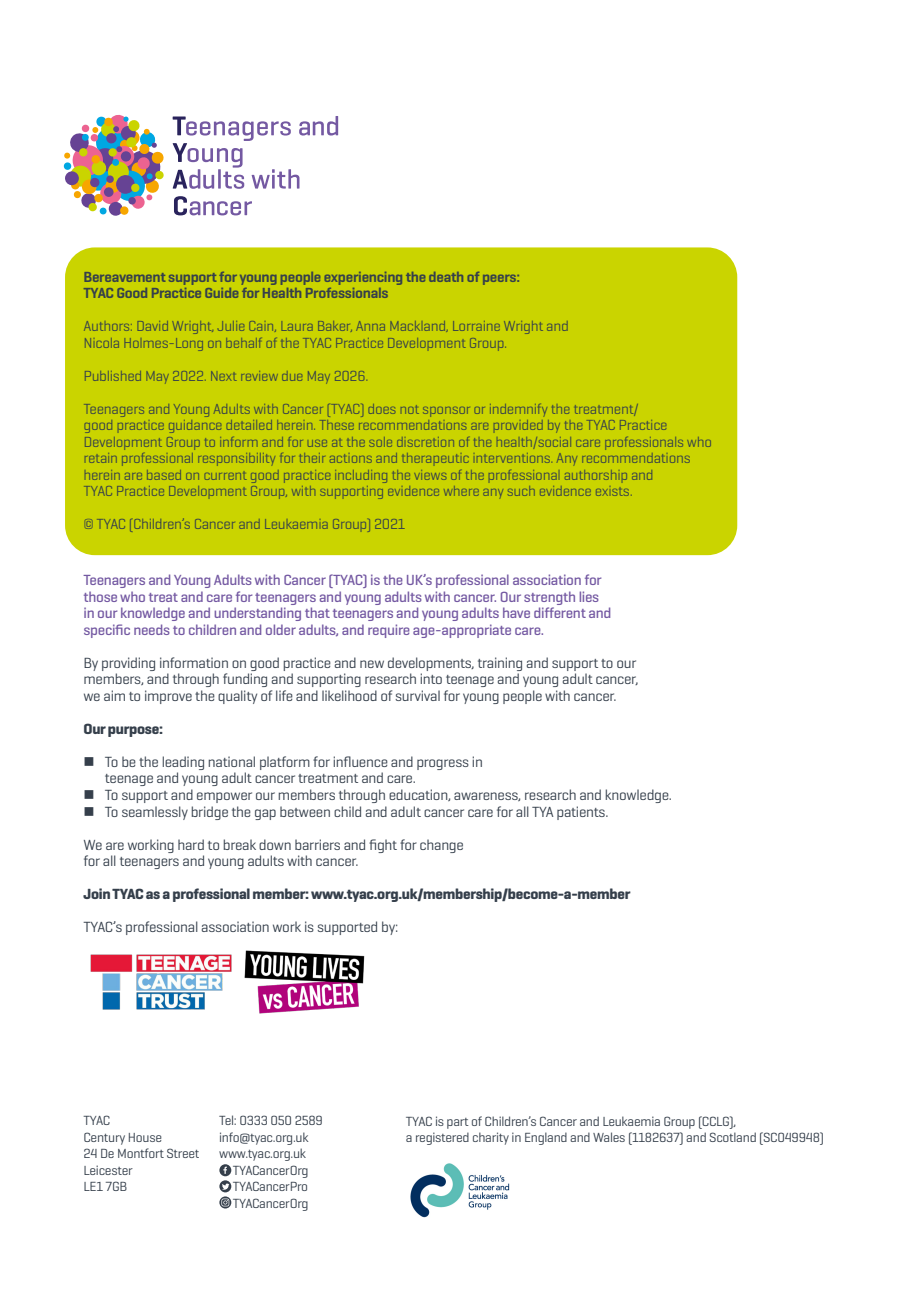
<style>
.page{position:relative;width:919px;height:1289px;background:#fff}
.page>*{position:absolute;margin:0;border:0;box-sizing:border-box;transform-origin:0 0}
.t1{font:15px/16.5px "Geogrotesque";letter-spacing:-.02em;color:#353f4b}
.t2{font:500 15px/16.5px "Geogrotesque";letter-spacing:-.02em;color:#7459a2}
.t3{font:600 15px "Geogrotesque";letter-spacing:-.02em;color:#353f4b}
.t4{font:700 15px "Geogrotesque";letter-spacing:-.02em;color:#353f4b}
.t5{font:13.5px/16.5px "Geogrotesque";letter-spacing:-.02em;color:#353f4b}
</style>
<div class="page">
<div style="left:65px;top:247px;width:672px;height:308px;background:#cad400;border-radius:30px"></div>
<svg style="left:172px;top:116px;width:166px;height:73px"></svg>
<svg style="left:174px;top:196px;width:78px;height:19px"></svg>
<svg style="left:63px;top:114px;width:101px;height:101px"></svg>
<img style="left:90px;top:954px;width:142px;height:56px">
<img style="left:244px;top:950px;width:120px;height:63px">
<img style="left:410px;top:1163px;width:100px;height:55px">
<svg style="left:219px;top:1164px;width:12px;height:44px"></svg>
<p class="t3" style="left:83px;top:267px;width:438px">Bereavement support for young people experiencing the death of peers:</p>
<p class="t3" style="left:83px;top:284px;width:307px">TYAC Good Practice Guide for Health Professionals</p>
<p class="t1" style="left:83px;top:317px;width:487px">Authors: David Wright, Julie Cain, Laura Baker, Anna Mackland, Lorraine Wright and<br>Nicola Holmes-Long on behalf of the TYAC Practice Development Group.</p>
<p class="t1" style="left:83px;top:367px;width:286px">Published May 2022. Next review due May 2026.</p>
<p class="t1" style="left:83px;top:400px;width:630px">Teenagers and Young Adults with Cancer (TYAC) does not sponsor or indemnify the treatment/<br>good practice guidance detailed herein. These recommendations are provided by the TYAC Practice Development Group to inform and for use at the sole discretion of the health/social care professionals who retain professional responsibility for their actions and therapeutic interventions. Any recommendations herein are based on current good practice including the views of the professional authorship and<br>TYAC Practice Development Group, with supporting evidence where any such evidence exists.</p>
<p class="t1" style="left:83px;top:515px;width:323px">© TYAC (Children’s Cancer and Leukaemia Group) 2021</p>
<p class="t2" style="left:83px;top:571px;width:529px">Teenagers and Young Adults with Cancer (TYAC) is the UK’s professional association for those who treat and care for teenagers and young adults with cancer. Our strength lies in our knowledge and understanding that teenagers and young adults have different and specific needs to children and older adults, and require age-appropriate care.</p>
<p class="t1" style="left:83px;top:654px;width:556px">By providing information on good practice and new developments, training and support to our members, and through funding and supporting research into teenage and young adult cancer, we aim to improve the quality of life and likelihood of survival for young people with cancer.</p>
<p class="t4" style="left:83px;top:719px;width:81px">Our purpose:</p>
<p class="t1" style="left:105px;top:753px;width:379px">To be the leading national platform for influence and progress in teenage and young adult cancer treatment and care.</p>
<p class="t1" style="left:105px;top:786px;width:568px">To support and empower our members through education, awareness, research and knowledge.</p>
<p class="t1" style="left:105px;top:802px;width:505px">To seamlessly bridge the gap between child and adult cancer care for all TYA patients.</p>
<p class="t1" style="left:83px;top:835px;width:382px">We are working hard to break down barriers and fight for change for all teenagers and young adults with cancer.</p>
<p class="t4" style="left:83px;top:884px;width:548px">Join TYAC as a professional member: www.tyac.org.uk/membership/become-a-member</p>
<p class="t1" style="left:83px;top:918px;width:316px">TYAC’s professional association work is supported by:</p>
<p class="t5" style="left:83px;top:1111px;width:28px">TYAC</p>
<p class="t5" style="left:83px;top:1128px;width:80px">Century House</p>
<p class="t5" style="left:83px;top:1144px;width:117px">24 De Montfort Street</p>
<p class="t5" style="left:83px;top:1161px;width:51px">Leicester</p>
<p class="t5" style="left:83px;top:1177px;width:45px">LE1 7GB</p>
<p class="t5" style="left:219px;top:1111px;width:105px">Tel: 0333 050 2589</p>
<p class="t5" style="left:219px;top:1128px;width:91px">info@tyac.org.uk</p>
<p class="t5" style="left:219px;top:1144px;width:88px">www.tyac.org.uk</p>
<p class="t5" style="left:233px;top:1161px;width:77px">TYACancerOrg</p>
<p class="t5" style="left:233px;top:1177px;width:77px">TYACancerPro</p>
<p class="t5" style="left:233px;top:1194px;width:77px">TYACancerOrg</p>
<p class="t5" style="left:406px;top:1112px;width:419px">TYAC is part of Children’s Cancer and Leukaemia Group (CCLG),<br>a registered charity in England and Wales (1182637) and Scotland (SC049948)</p>
</div>
